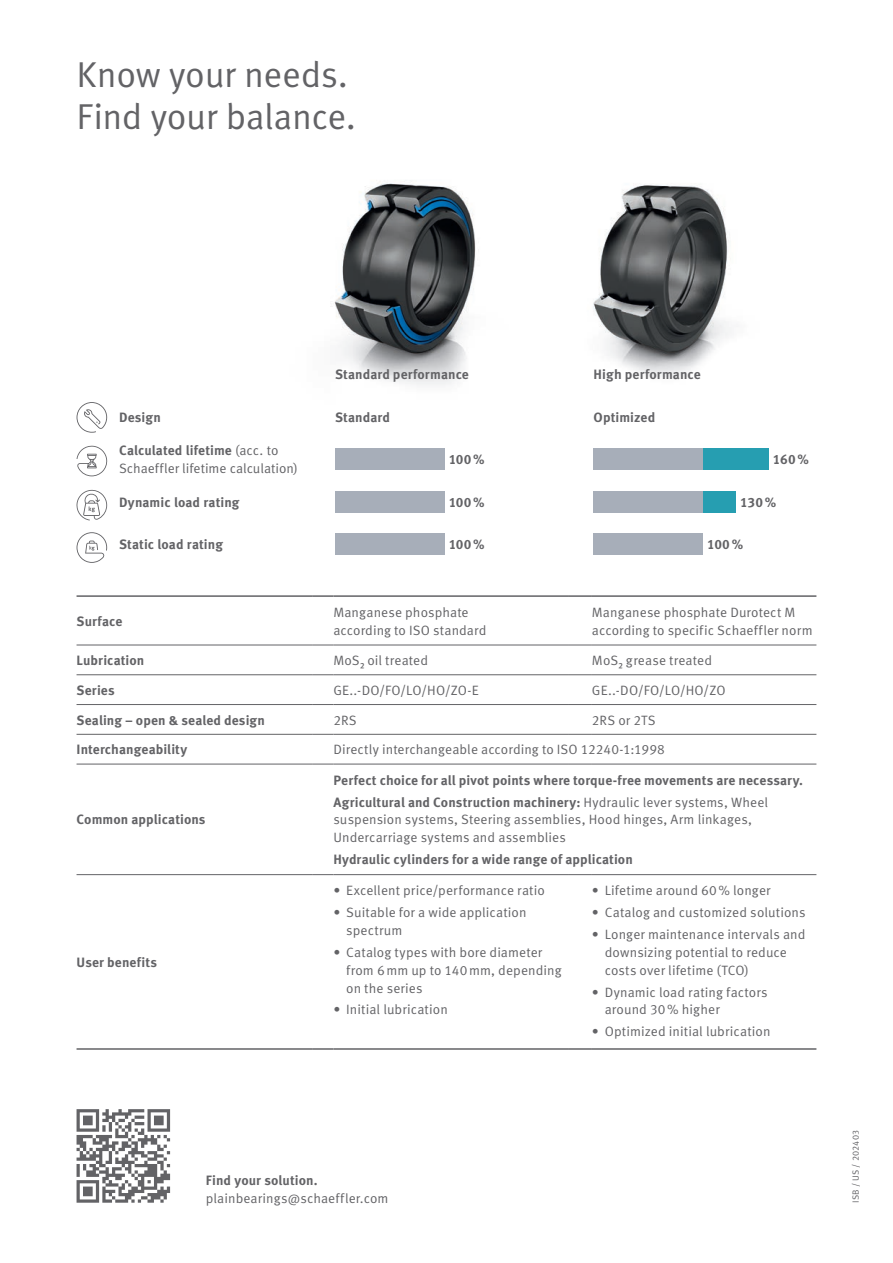
<style>
.page{position:relative;width:893px;height:1263px;background:#fff}
.page>*{position:absolute;margin:0;border:0;box-sizing:border-box;transform-origin:0 0}
.t1{font:36px/42px "Schaeffler Meta";letter-spacing:-.015em;color:#636366}
.t2{font:13.5px/17.7px "Schaeffler Meta";letter-spacing:.005em;color:#636366}
.t3{font:700 13.5px/21.9px "Schaeffler Meta";letter-spacing:.005em;color:#636366}
.t4{font:9px "Schaeffler Meta";letter-spacing:.02em;color:#636366}
.s1{font-weight:700}
.s2{font-weight:400}
</style>
<div class="page">
<img style="left:593px;top:185px;width:138px;height:191px">
<img style="left:334px;top:181px;width:142px;height:204px">
<hr style="left:77px;top:595px;width:235px;height:2px;background:#636366">
<hr style="left:312px;top:595px;width:21px;height:2px;background:#636366">
<hr style="left:333px;top:595px;width:236px;height:2px;background:#636366">
<hr style="left:569px;top:595px;width:23px;height:2px;background:#636366">
<hr style="left:592px;top:595px;width:224px;height:2px;background:#636366">
<hr style="left:77px;top:674px;width:235px;height:1px;background:#636366">
<svg style="left:312px;top:674px;width:21px;height:1px"></svg>
<hr style="left:333px;top:674px;width:236px;height:1px;background:#636366">
<svg style="left:569px;top:674px;width:23px;height:1px"></svg>
<hr style="left:592px;top:674px;width:224px;height:1px;background:#636366">
<hr style="left:77px;top:704px;width:235px;height:1px;background:#636366">
<svg style="left:312px;top:704px;width:21px;height:1px"></svg>
<hr style="left:333px;top:704px;width:236px;height:1px;background:#636366">
<svg style="left:569px;top:704px;width:23px;height:1px"></svg>
<hr style="left:592px;top:704px;width:224px;height:1px;background:#636366">
<hr style="left:77px;top:734px;width:235px;height:1px;background:#636366">
<svg style="left:312px;top:734px;width:21px;height:1px"></svg>
<hr style="left:77px;top:764px;width:235px;height:1px;background:#636366">
<svg style="left:312px;top:764px;width:21px;height:1px"></svg>
<hr style="left:77px;top:874px;width:235px;height:1px;background:#636366">
<svg style="left:312px;top:874px;width:21px;height:1px"></svg>
<hr style="left:333px;top:734px;width:236px;height:1px;background:#636366">
<svg style="left:569px;top:734px;width:23px;height:1px"></svg>
<hr style="left:592px;top:734px;width:224px;height:1px;background:#636366">
<hr style="left:333px;top:764px;width:236px;height:1px;background:#636366">
<svg style="left:569px;top:764px;width:23px;height:1px"></svg>
<hr style="left:592px;top:764px;width:224px;height:1px;background:#636366">
<hr style="left:333px;top:874px;width:236px;height:1px;background:#636366">
<svg style="left:569px;top:874px;width:23px;height:1px"></svg>
<hr style="left:592px;top:874px;width:224px;height:1px;background:#636366">
<hr style="left:77px;top:1048px;width:235px;height:2px;background:#636366">
<hr style="left:312px;top:1048px;width:21px;height:2px;background:#636366">
<hr style="left:333px;top:1048px;width:236px;height:2px;background:#636366">
<hr style="left:569px;top:1048px;width:23px;height:2px;background:#636366">
<hr style="left:592px;top:1048px;width:224px;height:2px;background:#636366">
<hr style="left:77px;top:645px;width:235px;height:1px;background:#636366">
<svg style="left:312px;top:645px;width:21px;height:1px"></svg>
<hr style="left:333px;top:645px;width:236px;height:1px;background:#636366">
<svg style="left:569px;top:645px;width:23px;height:1px"></svg>
<hr style="left:592px;top:645px;width:224px;height:1px;background:#636366">
<div style="left:335px;top:449px;width:110px;height:21px;background:#a7aeb9"></div>
<div style="left:594px;top:448px;width:109px;height:22px;background:#a7aeb9"></div>
<div style="left:703px;top:448px;width:66px;height:22px;background:#269eb1"></div>
<div style="left:335px;top:491px;width:110px;height:21px;background:#a7aeb9"></div>
<div style="left:594px;top:491px;width:109px;height:21px;background:#a7aeb9"></div>
<div style="left:703px;top:491px;width:33px;height:21px;background:#269eb1"></div>
<div style="left:335px;top:534px;width:110px;height:21px;background:#a7aeb9"></div>
<div style="left:594px;top:534px;width:109px;height:21px;background:#a7aeb9"></div>
<svg style="left:77px;top:532px;width:30px;height:31px"></svg>
<svg style="left:76px;top:490px;width:31px;height:30px"></svg>
<svg style="left:77px;top:402px;width:30px;height:31px"></svg>
<svg style="left:77px;top:445px;width:30px;height:31px"></svg>
<svg style="left:77px;top:1109px;width:93px;height:94px"></svg>
<h1 class="t1" style="left:77px;top:54px;width:281px">Know your needs.<br>Find your balance.</h1>
<p class="t3" style="left:335px;top:364px;width:135px">Standard performance</p>
<p class="t3" style="left:594px;top:364px;width:109px">High performance</p>
<p class="t3" style="left:119px;top:406px;width:43px">Design</p>
<p class="t3" style="left:335px;top:406px;width:56px">Standard</p>
<p class="t3" style="left:594px;top:406px;width:63px">Optimized</p>
<p class="t2" style="left:119px;top:442px;width:180px"><span class="s1">Calculated lifetime</span> (acc. to<br>Schaeffler lifetime calculation)</p>
<p class="t3" style="left:449px;top:449px;width:37px">100%</p>
<p class="t3" style="left:773px;top:448px;width:37px">160%</p>
<p class="t3" style="left:119px;top:491px;width:122px">Dynamic load rating</p>
<p class="t3" style="left:449px;top:491px;width:37px">100%</p>
<p class="t3" style="left:740px;top:491px;width:38px">130%</p>
<p class="t3" style="left:119px;top:534px;width:105px">Static load rating</p>
<p class="t3" style="left:449px;top:534px;width:37px">100%</p>
<p class="t3" style="left:707px;top:534px;width:37px">100%</p>
<p class="t3" style="left:77px;top:610px;width:47px">Surface</p>
<p class="t2" style="left:333px;top:604px;width:155px">Manganese phosphate according to ISO standard</p>
<p class="t2" style="left:592px;top:604px;width:222px">Manganese phosphate Durotect M according to specific Schaeffler norm</p>
<p class="t3" style="left:77px;top:649px;width:69px">Lubrication</p>
<p class="t2" style="left:333px;top:652px;width:96px">MoS₂ oil treated</p>
<p class="t2" style="left:592px;top:652px;width:122px">MoS₂ grease treated</p>
<p class="t3" style="left:77px;top:679px;width:40px">Series</p>
<p class="t2" style="left:333px;top:681px;width:147px">GE..-DO/FO/LO/HO/ZO-E</p>
<p class="t2" style="left:592px;top:681px;width:135px">GE..-DO/FO/LO/HO/ZO</p>
<p class="t3" style="left:77px;top:709px;width:190px">Sealing – open &amp; sealed design</p>
<p class="t2" style="left:333px;top:711px;width:25px">2RS</p>
<p class="t2" style="left:592px;top:711px;width:65px">2RS or 2TS</p>
<p class="t3" style="left:77px;top:739px;width:112px">Interchangeability</p>
<p class="t2" style="left:333px;top:741px;width:333px">Directly interchangeable according to ISO 12240-1:1998</p>
<p class="t3" style="left:77px;top:809px;width:131px">Common applications</p>
<p class="t3" style="left:77px;top:951px;width:82px">User benefits</p>
<p class="t3" style="left:333px;top:769px;width:471px">Perfect choice for all pivot points where torque-free movements are necessary.<br>Agricultural and Construction machinery: <span class="s2">Hydraulic lever systems, Wheel</span></p>
<p class="t2" style="left:333px;top:811px;width:420px">suspension systems, Steering assemblies, Hood hinges, Arm linkages,<br>Undercarriage systems and assemblies</p>
<p class="t3" style="left:333px;top:849px;width:301px">Hydraulic cylinders for a wide range of application</p>
<p class="t2" style="left:333px;top:882px;width:213px">• Excellent price/performance ratio</p>
<p class="t2" style="left:346px;top:904px;width:182px;text-indent:-13px">• Suitable for a wide application spectrum</p>
<p class="t2" style="left:346px;top:944px;width:217px;text-indent:-13px">• Catalog types with bore diameter from 6mm up to 140mm, depending on the series</p>
<p class="t2" style="left:333px;top:1001px;width:116px">• Initial lubrication</p>
<p class="t2" style="left:592px;top:882px;width:180px">• Lifetime around 60% longer</p>
<p class="t2" style="left:592px;top:904px;width:215px">• Catalog and customized solutions</p>
<p class="t2" style="left:605px;top:926px;width:202px;text-indent:-13px">• Longer maintenance intervals and downsizing potential to reduce costs over lifetime (TCO)</p>
<p class="t2" style="left:605px;top:983px;width:164px;text-indent:-13px">• Dynamic load rating factors around 30% higher</p>
<p class="t2" style="left:592px;top:1023px;width:180px">• Optimized initial lubrication</p>
<p class="t3" style="left:206px;top:1169px;width:113px">Find your solution.</p>
<p class="t2" style="left:206px;top:1189px;width:184px">plainbearings@schaeffler.com</p>
<p class="t4" style="left:850px;top:1202px;width:74px;rotate:-90deg">ISB / US / 202403</p>
</div>
